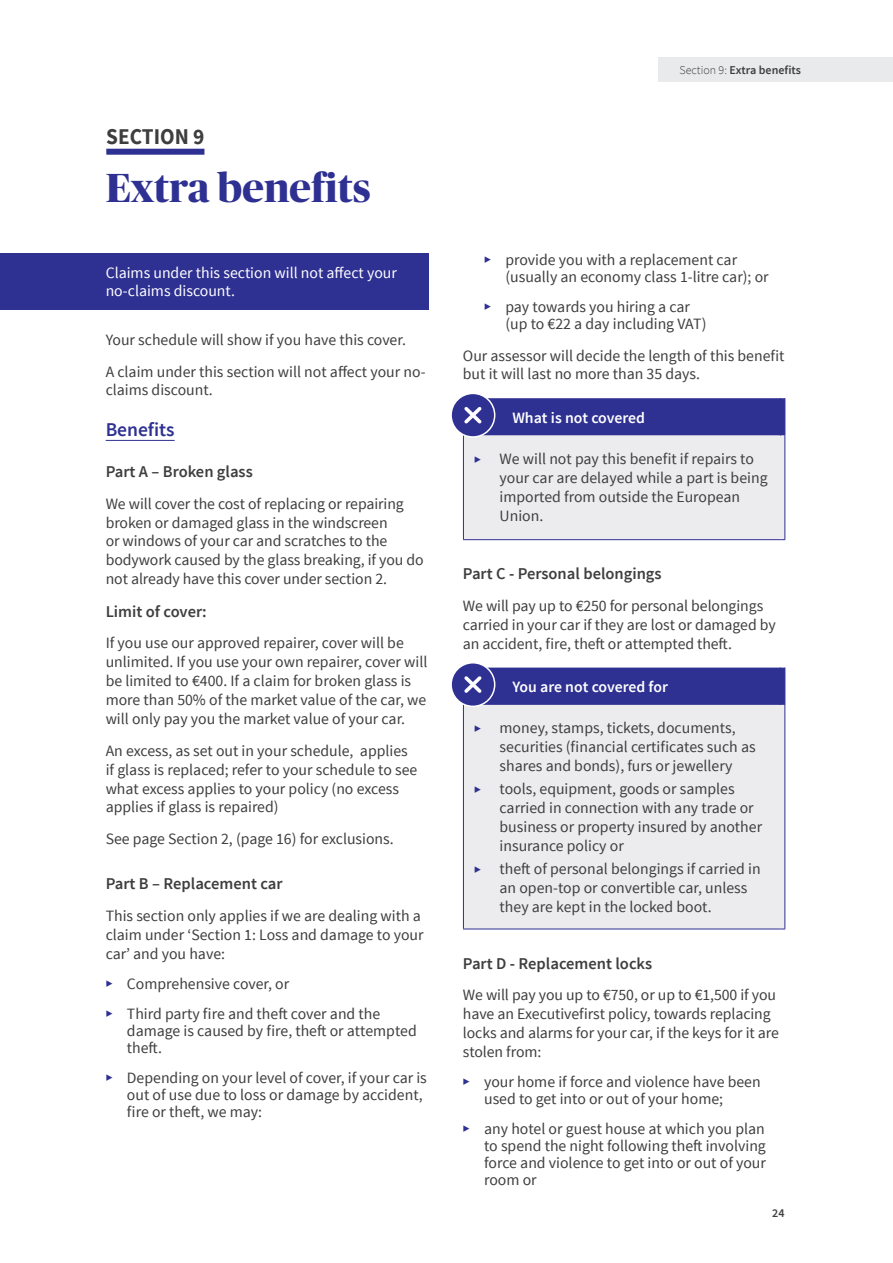
<style>
.page{position:relative;width:893px;height:1263px;background:#fff}
.page>*{position:absolute;margin:0;border:0;box-sizing:border-box;transform-origin:0 0}
._1_Sub_Heading{font:700 40.5px "Publico Banner";letter-spacing:.01em;color:#2e3092}
.section{font:700 22.5px "Source Sans Pro";color:#3e3e3f;scale:.95 1}
._2_Sub_Heading{font:600 19.5px "Source Sans Pro";color:#2e3092}
._3_Sub_Heading{font:600 16.5px "Source Sans Pro";color:#3e3e3f}
.Body{font:15.75px/18.9px "Source Sans Pro";color:#3e3e3f}
.Body-2{font:15.75px/18.9px "Source Sans Pro";color:#fff}
.Table__White_Semibold{font:600 15.75px "Source Sans Pro";color:#fff}
.t1{font:600 12px "Source Sans Pro";color:#3e3e3f}
.s1{font-size:12px;color:#2e3092}
.s2{font-weight:300}
</style>
<div class="page">
<div style="left:106px;top:149px;width:98px;height:6px;background:#2e3092"></div>
<div style="left:0;top:253px;width:429px;height:56px;background:#2e3092"></div>
<hr style="left:106px;top:440px;width:69px;height:1px;background:#2e3092">
<div style="left:464px;top:705px;width:320px;height:224px;background:#ececee"></div>
<hr style="left:463px;top:705px;width:1px;height:224px;background:#2e3092">
<hr style="left:474px;top:929px;width:306px;height:1px;background:#2e3092">
<hr style="left:784px;top:705px;width:1px;height:224px;background:#2e3092">
<div style="left:451px;top:393px;width:44px;height:44px;background:#2e3092;border-radius:50%"></div>
<div style="left:450px;top:393px;width:45px;height:45px;border:2px solid #fff;border-radius:50%"></div>
<svg style="left:463px;top:398px;width:322px;height:142px;background:#b9bad5"></svg>
<div style="left:451px;top:663px;width:44px;height:43px;background:#2e3092;border-radius:50%"></div>
<div style="left:450px;top:662px;width:45px;height:45px;border:2px solid #fff;border-radius:50%"></div>
<div style="left:463px;top:668px;width:322px;height:37px;background:#2e3092"></div>
<div style="left:658px;top:57px;width:235px;height:24px;background:#e9eaeb"></div>
<p class="section" style="left:106px;top:123px;width:105px">SECTION 9</p>
<p class="_1_Sub_Heading" style="left:106px;top:159px;width:266px">Extra benefits</p>
<p class="Body-2" style="left:106px;top:263px;width:293px">Claims under this section will not affect your no-claims discount.</p>
<p class="Body" style="left:106px;top:330px;width:302px">Your schedule will show if you have this cover.</p>
<p class="Body" style="left:106px;top:362px;width:321px">A claim under this section will not affect your no&shy;claims discount.</p>
<p class="_2_Sub_Heading" style="left:106px;top:417px;width:70px">Benefits</p>
<p class="_3_Sub_Heading" style="left:106px;top:461px;width:149px">Part A – Broken glass</p>
<p class="Body" style="left:106px;top:494px;width:319px">We will cover the cost of replacing or repairing broken or damaged glass in the windscreen<br>or windows of your car and scratches to the bodywork caused by the glass breaking, if you do not already have this cover under section 2.</p>
<p class="_3_Sub_Heading" style="left:106px;top:601px;width:103px">Limit of cover:</p>
<p class="Body" style="left:106px;top:634px;width:323px">If you use our approved repairer, cover will be unlimited. If you use your own repairer, cover will be limited to €400. If a claim for broken glass is more than 50% of the market value of the car, we will only pay you the market value of your car.</p>
<p class="Body" style="left:106px;top:741px;width:313px">An excess, as set out in your schedule, applies if glass is replaced; refer to your schedule to see what excess applies to your policy (no excess applies if glass is repaired)</p>
<p class="Body" style="left:106px;top:830px;width:290px">See page Section 2, (page 16) for exclusions.</p>
<p class="_3_Sub_Heading" style="left:106px;top:873px;width:178px">Part B – Replacement car</p>
<p class="Body" style="left:106px;top:907px;width:319px">This section only applies if we are dealing with a claim under ‘Section 1: Loss and damage to your car’ and you have:</p>
<p class="Body" style="left:106px;top:974px;width:185px"><span class="s1">▶</span> Comprehensive cover, or</p>
<p class="Body" style="left:127px;top:1005px;width:291px;line-height:17.1px;text-indent:-21px"><span class="s1">▶</span> Third party fire and theft cover and the damage is caused by fire, theft or attempted theft.</p>
<p class="Body" style="left:127px;top:1069px;width:301px;line-height:17.1px;text-indent:-21px"><span class="s1">▶</span> Depending on your level of cover, if your car is out of use due to loss or damage by accident, fire or theft, we may:</p>
<p class="t1" style="left:679px;top:62px;width:123px"><span class="s2">Section 9:</span> Extra benefits</p>
<p class="Body" style="left:505px;top:251px;width:265px;line-height:17.1px;text-indent:-21px"><span class="s1">▶</span> provide you with a replacement car (usually an economy class 1-litre car); or</p>
<p class="Body" style="left:505px;top:298px;width:203px;line-height:17.1px;text-indent:-21px"><span class="s1">▶</span> pay towards you hiring a car (up to €22 a day including VAT)</p>
<p class="Body" style="left:463px;top:346px;width:323px">Our assessor will decide the length of this benefit but it will last no more than 35 days.</p>
<p class="Table__White_Semibold" style="left:512px;top:408px;width:134px">What is not covered</p>
<p class="Body" style="left:500px;top:450px;width:270px;text-indent:-26px"><span class="s1">▶</span> We will not pay this benefit if repairs to your car are delayed while a part is being imported from outside the European<br>Union.</p>
<p class="_3_Sub_Heading" style="left:463px;top:563px;width:200px">Part C - Personal belongings</p>
<p class="Body" style="left:463px;top:597px;width:314px">We will pay up to €250 for personal belongings carried in your car if they are lost or damaged by an accident, fire, theft or attempted theft.</p>
<p class="Table__White_Semibold" style="left:512px;top:677px;width:157px">You are not covered for</p>
<p class="Body" style="left:500px;top:719px;width:258px;text-indent:-26px"><span class="s1">▶</span> money, stamps, tickets, documents, securities (financial certificates such as shares and bonds), furs or jewellery</p>
<p class="Body" style="left:500px;top:780px;width:264px;text-indent:-26px"><span class="s1">▶</span> tools, equipment, goods or samples carried in connection with any trade or business or property insured by another insurance policy or</p>
<p class="Body" style="left:500px;top:860px;width:263px;text-indent:-26px"><span class="s1">▶</span> theft of personal belongings if carried in an open-top or convertible car, unless they are kept in the locked boot.</p>
<p class="_3_Sub_Heading" style="left:463px;top:953px;width:191px">Part D - Replacement locks</p>
<p class="Body" style="left:463px;top:986px;width:317px">We will pay you up to €750, or up to €1,500 if you have an Executivefirst policy, towards replacing locks and alarms for your car, if the keys for it are stolen from:</p>
<p class="Body" style="left:484px;top:1073px;width:278px;line-height:17.1px;text-indent:-21px"><span class="s1">▶</span> your home if force and violence have been used to get into or out of your home;</p>
<p class="Body" style="left:484px;top:1120px;width:283px;line-height:17.1px;text-align:justify;text-indent:-21px"><span class="s1">▶</span> any hotel or guest house at which you plan to spend the night following theft involving force and violence to get into or out of your room or</p>
<p class="t1" style="left:772px;top:1206px;width:14px">24</p>
</div>
